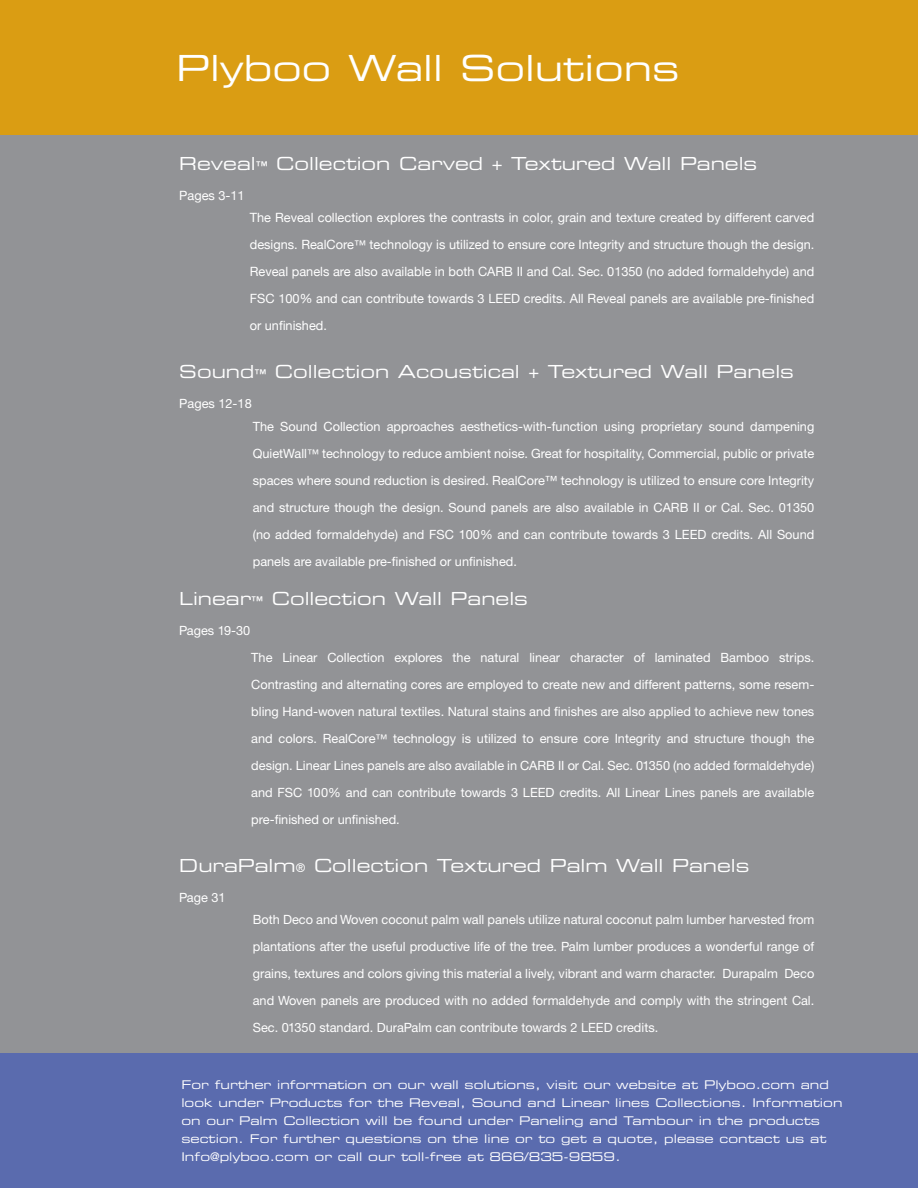
<style>
.page{position:relative;width:918px;height:1188px;background:#fff}
.page>*{position:absolute;margin:0;border:0;box-sizing:border-box;transform-origin:0 0}
.t1{font:36px "Eurostile LT Std Ex 2";color:#fff}
.t2{font:18px "Eurostile LT Std Ex 2";color:#fff}
.t3{font:12.75px/27px "Helvetica Neue CE";color:#fff;text-align:justify}
.t4{font:12.75px/27px "Helvetica Neue";color:#fff;text-align:justify}
.t5{font:12.75px/27px "Helvetica Neue";color:#fff;text-align:justify}
.t6{font:12px/18px "Eurostile LT Std Ex 2";color:#fff}
.s1{font-size:12px}
</style>
<div class="page">
<div style="left:0;top:0;width:918px;height:1057px;background:#929396"></div>
<div style="left:0;top:0;width:918px;height:135px;background:#da9d13"></div>
<div style="left:0;top:1053px;width:918px;height:135px;background:#5a6bae"></div>
<h1 class="t1" style="left:176px;top:43px;width:505px">Plyboo Wall Solutions</h1>
<h2 class="t2" style="left:179px;top:151px;width:580px">Reveal<span class="s1">™</span> Collection Carved + Textured Wall Panels</h2>
<p class="t5" style="left:179px;top:182px;width:67px">Pages 3-11</p>
<p class="t5" style="left:250px;top:205px;width:566px">The Reveal collection explores the contrasts in color, grain and texture created by different carved designs. RealCore<span class="s1">™</span> technology is utilized to ensure core Integrity and structure though the design.<br>Reveal panels are also available in both CARB II and Cal. Sec. 01350 (no added formaldehyde) and FSC 100% and can contribute towards 3 LEED credits. All Reveal panels are available pre-finished or unfinished.</p>
<h2 class="t2" style="left:179px;top:359px;width:616px">Sound<span class="s1">™</span> Collection Acoustical + Textured Wall Panels</h2>
<p class="t4" style="left:179px;top:390px;width:74px">Pages 12-18</p>
<p class="t4" style="left:253px;top:412px;width:563px">The Sound Collection approaches aesthetics-with-function using proprietary sound dampening QuietWall<span class="s1">™</span> technology to reduce ambient noise. Great for hospitality, Commercial, public or private spaces where sound reduction is desired. RealCore™ technology is utilized to ensure core Integrity and structure though the design. Sound panels are also available in CARB II or Cal. Sec. 01350 (no added formaldehyde) and FSC 100% and can contribute towards 3 LEED credits. All Sound panels are available pre-finished or unfinished.</p>
<h2 class="t2" style="left:179px;top:586px;width:350px">Linear<span class="s1">™</span> Collection Wall Panels</h2>
<p class="t3" style="left:179px;top:617px;width:73px">Pages 19-30</p>
<p class="t3" style="left:251px;top:644px;width:565px">The Linear Collection explores the natural linear character of laminated Bamboo strips.<br>Contrasting and alternating cores are employed to create new and different patterns, some resem&shy;bling Hand-woven natural textiles. Natural stains and finishes are also applied to achieve new tones and colors. RealCore<span class="s1">™</span> technology is utilized to ensure core Integrity and structure though the design. Linear Lines panels are also available in CARB II or Cal. Sec. 01350 (no added formaldehyde) and FSC 100% and can contribute towards 3 LEED credits. All Linear Lines panels are available pre-finished or unfinished.</p>
<h2 class="t2" style="left:179px;top:853px;width:572px">DuraPalm<span class="s1">®</span> Collection Textured Palm Wall Panels</h2>
<p class="t3" style="left:179px;top:884px;width:48px">Page 31</p>
<p class="t3" style="left:253px;top:906px;width:563px">Both Deco and Woven coconut palm wall panels utilize natural coconut palm lumber harvested from plantations after the useful productive life of the tree. Palm lumber produces a wonderful range of grains, textures and colors giving this material a lively, vibrant and warm character. Durapalm Deco and Woven panels are produced with no added formaldehyde and comply with the stringent Cal.<br>Sec. 01350 standard. DuraPalm can contribute towards 2 LEED credits.</p>
<p class="t6" style="left:181px;top:1075px;width:663px">For further information on our wall solutions, visit our website at Plyboo.com and look under Products for the Reveal, Sound and Linear lines Collections. Information on our Palm Collection will be found under Paneling and Tambour in the products section. For further questions on the line or to get a quote, please contact us at Info@plyboo.com or call our toll-free at 866/835-9859.</p>
</div>
